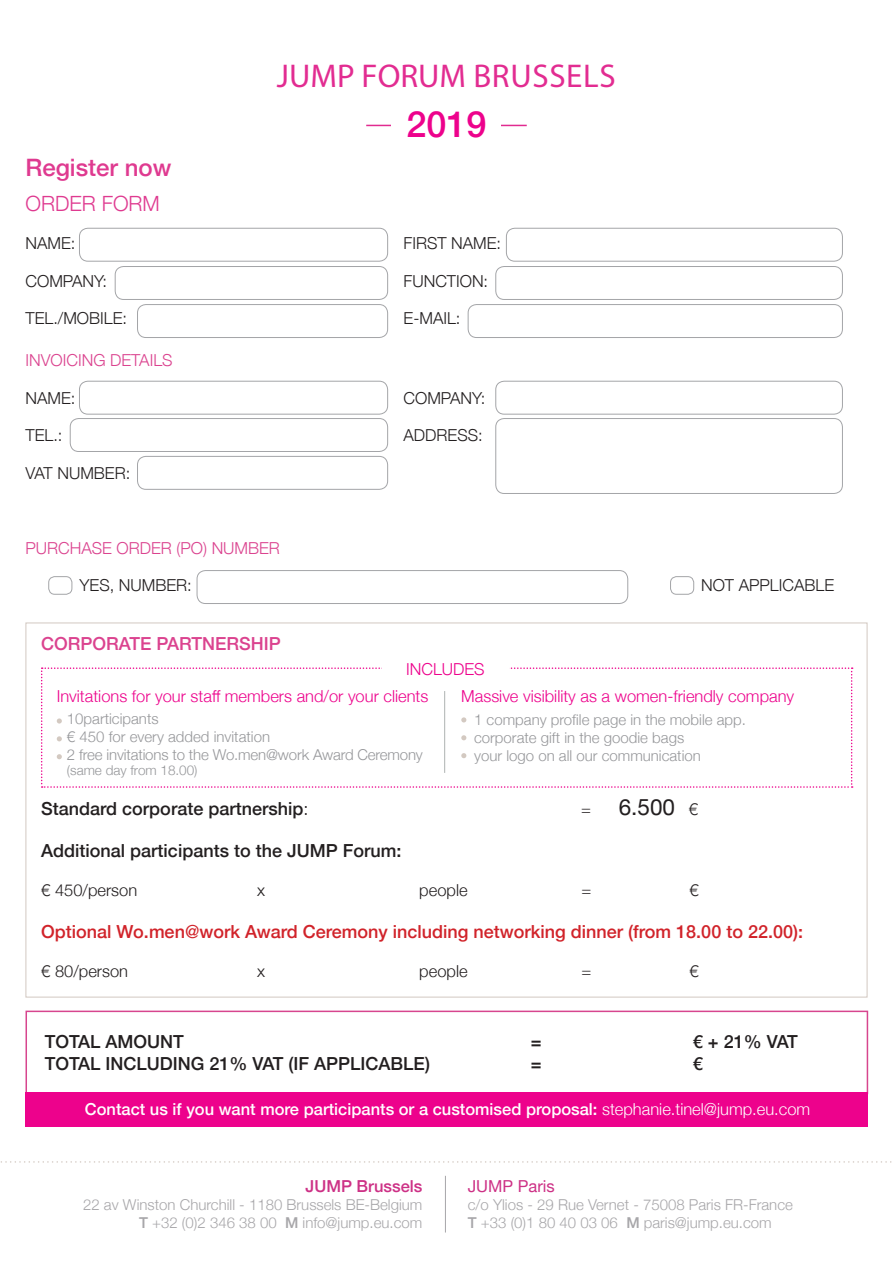
<style>
.page{position:relative;width:893px;height:1263px;background:#fff}
.page>*{position:absolute;margin:0;border:0;box-sizing:border-box;transform-origin:0 0}
.t1{font:500 36px "Helvetica Neue";color:#ed028c}
.t2{font:33px "Myriad Pro";letter-spacing:.01em;color:#e22c91}
.t3{font:500 24px "Helvetica Neue";color:#df3a90}
.t4{font:22.5px "Helvetica Neue";color:#231f20}
.t5{font:300 21px "Helvetica Neue";color:#df3a90}
.t6{font:500 18px "Helvetica Neue";color:#231f20}
.t7{font:500 18px "Helvetica Neue";color:#d1232a}
.t8{font:500 18px "Helvetica Neue";color:#db438f}
.t9{font:300 16.5px "Helvetica Neue";color:#231f20}
.t10{font:300 16.5px "Helvetica Neue";color:#ed028c}
.t11{font:500 16.5px "Helvetica Neue";color:#fff}
.t12{font:300 16.5px "Helvetica Neue";color:#db438f}
.t13{font:500 16.5px "Helvetica Neue";color:#cd3186}
.t14{font:16.5px "Helvetica Neue";color:#cd3186}
.t15{font:300 15px "Helvetica Neue";color:#96979a}
.t16{font:300 15px "Helvetica Neue";color:#a7a6a9}
.t17{font:300 13.5px "Helvetica Neue";color:#96979a}
.s1{font-weight:300}
.s2{font-weight:300;font-size:16.5px}
.s3{font-weight:500}
</style>
<div class="page">
<hr style="left:366px;top:125px;width:161px;height:1px;background:#e12b90">
<div style="left:392px;top:102px;width:109px;height:47px;background:#fff"></div>
<hr style="left:445px;top:1176px;width:1px;height:56px;background:#a7a6a9">
<svg style="left:0;top:1161px;width:892px;height:2px"></svg>
<svg style="left:41px;top:667px;width:812px;height:121px"></svg>
<div style="left:26px;top:1010px;width:842px;height:84px;border:2px solid #d7458e"></div>
<div style="left:26px;top:1093px;width:842px;height:34px;background:#ed028c"></div>
<div style="left:79px;top:228px;width:309px;height:34px;border:1px solid #a4a5a8;border-radius:9px"></div>
<div style="left:506px;top:228px;width:337px;height:34px;border:1px solid #a4a5a8;border-radius:9px"></div>
<div style="left:115px;top:266px;width:273px;height:34px;border:1px solid #a4a5a8;border-radius:9px"></div>
<div style="left:137px;top:304px;width:251px;height:34px;border:1px solid #a4a5a8;border-radius:9px"></div>
<div style="left:495px;top:266px;width:348px;height:34px;border:1px solid #a4a5a8;border-radius:9px"></div>
<div style="left:468px;top:304px;width:375px;height:34px;border:1px solid #a4a5a8;border-radius:9px"></div>
<div style="left:79px;top:381px;width:309px;height:33px;border:1px solid #a4a5a8;border-radius:9px"></div>
<div style="left:495px;top:381px;width:348px;height:33px;border:1px solid #a4a5a8;border-radius:9px"></div>
<div style="left:70px;top:418px;width:318px;height:34px;border:1px solid #a4a5a8;border-radius:9px"></div>
<div style="left:495px;top:418px;width:348px;height:76px;border:1px solid #a4a5a8;border-radius:9px"></div>
<div style="left:137px;top:456px;width:251px;height:34px;border:1px solid #a4a5a8;border-radius:9px"></div>
<div style="left:670px;top:576px;width:24px;height:19px;border:1px solid #a4a5a8;border-radius:6px"></div>
<div style="left:48px;top:576px;width:24px;height:19px;border:1px solid #a4a5a8;border-radius:6px"></div>
<div style="left:197px;top:570px;width:431px;height:34px;border:1px solid #a4a5a8;border-radius:9px"></div>
<p class="t3" style="left:26px;top:148px;width:147px">Register now</p>
<p class="t5" style="left:26px;top:186px;width:136px">ORDER FORM</p>
<p class="t2" style="left:277px;top:55px;width:340px">JUMP FORUM BRUSSELS</p>
<p class="t1" style="left:406px;top:95px;width:82px">2019</p>
<p class="t9" style="left:26px;top:230px;width:51px">NAME:</p>
<p class="t9" style="left:404px;top:230px;width:99px">FIRST NAME:</p>
<p class="t9" style="left:26px;top:267px;width:83px">COMPANY:</p>
<p class="t9" style="left:404px;top:267px;width:86px">FUNCTION:</p>
<p class="t9" style="left:26px;top:305px;width:103px">TEL./MOBILE:</p>
<p class="t9" style="left:404px;top:305px;width:58px">E-MAIL:</p>
<p class="t12" style="left:26px;top:347px;width:149px">INVOICING DETAILS</p>
<p class="t9" style="left:26px;top:384px;width:51px">NAME:</p>
<p class="t9" style="left:404px;top:384px;width:83px">COMPANY:</p>
<p class="t9" style="left:26px;top:422px;width:38px">TEL.:</p>
<p class="t9" style="left:404px;top:422px;width:81px">ADDRESS:</p>
<p class="t9" style="left:26px;top:459px;width:106px">VAT NUMBER:</p>
<p class="t12" style="left:26px;top:534px;width:256px">PURCHASE ORDER (PO) NUMBER</p>
<p class="t9" style="left:80px;top:572px;width:114px">YES, NUMBER:</p>
<p class="t9" style="left:701px;top:572px;width:134px">NOT APPLICABLE</p>
<p class="t8" style="left:41px;top:629px;width:241px">CORPORATE PARTNERSHIP</p>
<p class="t10" style="left:406px;top:656px;width:80px">INCLUDES</p>
<p class="t15" style="left:474px;top:707px;width:273px">1 company profile page in the mobile app.</p>
<p class="t15" style="left:474px;top:725px;width:212px">corporate gift in the goodie bags</p>
<p class="t15" style="left:474px;top:743px;width:228px">your logo on all our communication</p>
<p class="t10" style="left:57px;top:682px;width:373px">Invitations for your staff members and/or your clients</p>
<p class="t10" style="left:461px;top:682px;width:334px">Massive visibility as a women-friendly company</p>
<p class="t15" style="left:67px;top:707px;width:93px">10participants</p>
<p class="t15" style="left:67px;top:725px;width:205px">€ 450 for every added invitation</p>
<p class="t15" style="left:67px;top:743px;width:357px">2 free invitations to the Wo.men@work Award Ceremony</p>
<p class="t17" style="left:67px;top:760px;width:132px">(same day from 18.00)</p>
<p class="t6" style="left:41px;top:794px;width:269px">Standard corporate partnership<span class="s1">:</span></p>
<p class="t4" style="left:581px;top:791px;width:118px"><span class="s2">=</span> 6.500 <span class="s2">€</span></p>
<p class="t6" style="left:41px;top:836px;width:362px">Additional participants to the JUMP Forum:</p>
<p class="t9" style="left:41px;top:877px;width:97px">€ 450/person</p>
<p class="t9" style="left:257px;top:877px;width:9px">x</p>
<p class="t9" style="left:419px;top:877px;width:50px">people</p>
<p class="t9" style="left:581px;top:877px;width:11px">=</p>
<p class="t9" style="left:689px;top:877px;width:11px">€</p>
<p class="t7" style="left:41px;top:917px;width:763px">Optional Wo.men@work Award Ceremony including networking dinner (from 18.00 to 22.00):</p>
<p class="t9" style="left:41px;top:958px;width:88px">€ 80/person</p>
<p class="t9" style="left:257px;top:958px;width:9px">x</p>
<p class="t9" style="left:419px;top:958px;width:50px">people</p>
<p class="t9" style="left:581px;top:958px;width:11px">=</p>
<p class="t9" style="left:689px;top:958px;width:11px">€</p>
<p class="t6" style="left:45px;top:1027px;width:141px">TOTAL AMOUNT</p>
<p class="t6" style="left:531px;top:1027px;width:12px">=</p>
<p class="t6" style="left:693px;top:1027px;width:106px">€ + 21% VAT</p>
<p class="t6" style="left:45px;top:1049px;width:387px">TOTAL INCLUDING 21% VAT (IF APPLICABLE)</p>
<p class="t6" style="left:531px;top:1049px;width:12px">=</p>
<p class="t6" style="left:693px;top:1049px;width:12px">€</p>
<p class="t11" style="left:85px;top:1096px;width:727px">Contact us if you want more participants or a customised proposal: <span class="s1">stephanie.tinel@jump.eu.com</span></p>
<p class="t13" style="left:306px;top:1173px;width:118px">JUMP Brussels</p>
<p class="t16" style="left:83px;top:1192px;width:341px">22 av Winston Churchill - 1180 Brussels BE-Belgium</p>
<p class="t16" style="left:139px;top:1210px;width:285px"><span class="s3">T</span> +32 (0)2 346 38 00 <span class="s3">M</span> info@jump.eu.com</p>
<p class="t14" style="left:468px;top:1174px;width:89px">JUMP Paris</p>
<p class="t16" style="left:468px;top:1192px;width:327px">c/o Ylios - 29 Rue Vernet - 75008 Paris FR-France</p>
<p class="t16" style="left:468px;top:1210px;width:305px"><span class="s3">T</span> +33 (0)1 80 40 03 06 <span class="s3">M</span> paris@jump.eu.com</p>
</div>
